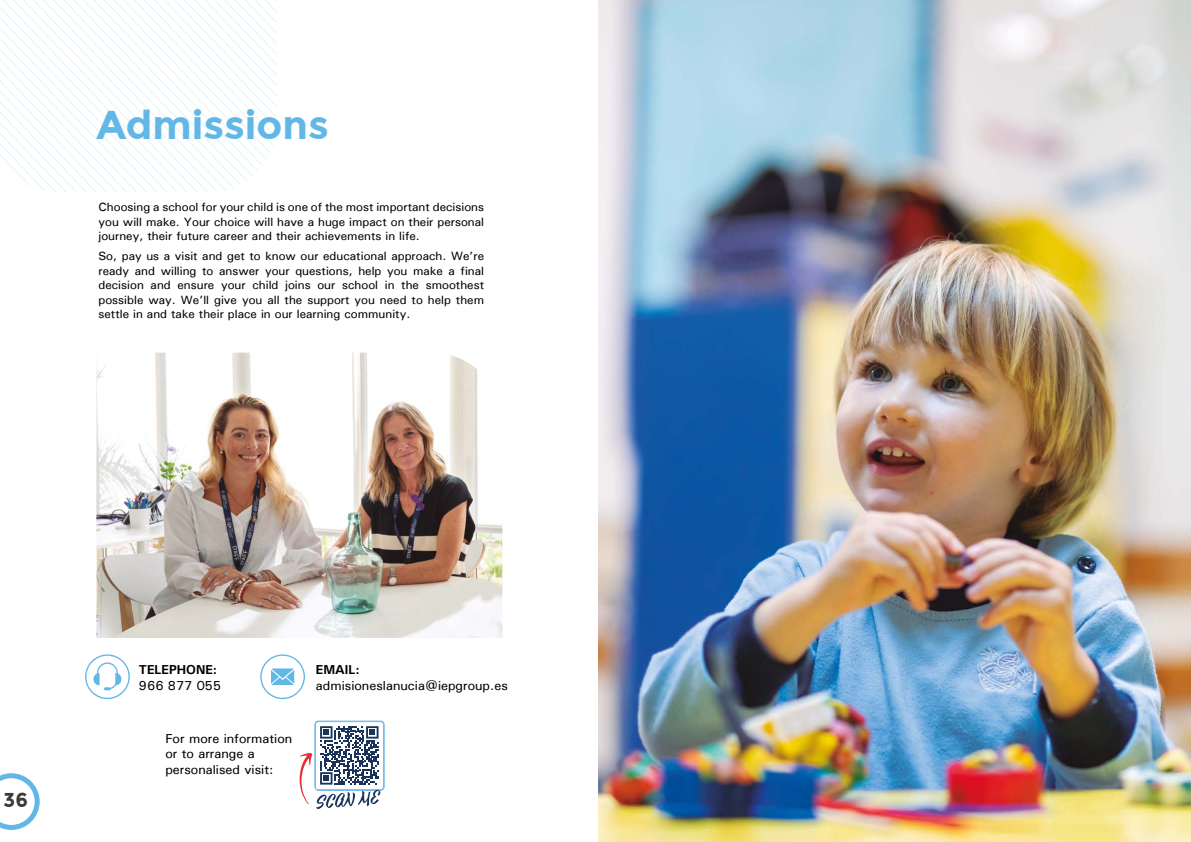
<style>
.page{position:relative;width:1191px;height:842px;background:#fff}
.page>*{position:absolute;margin:0;border:0;box-sizing:border-box;transform-origin:0 0}
.t1{font:700 40px "Montserrat";color:#62b7e7}
.t2{font:700 20px "Montserrat";color:#3e3a37}
.t3{font:13px/15.6px "Utah";color:#000}
.t4{font:700 13px "Utah";color:#000}
.t5{font:12px/14.4px "Utah";color:#000;text-align:justify}
</style>
<div class="page">
<svg style="left:0;top:773px;width:40px;height:57px"></svg>
<img style="left:96px;top:353px;width:406px;height:285px">
<svg style="left:0;top:0;width:276px;height:192px"></svg>
<div style="left:260px;top:654px;width:45px;height:45px;border:1px solid #62b7e7;border-radius:50%"></div>
<svg style="left:271px;top:668px;width:23px;height:17px"></svg>
<div style="left:85px;top:654px;width:45px;height:45px;border:1px solid #62b7e7;border-radius:50%"></div>
<svg style="left:94px;top:662px;width:27px;height:28px"></svg>
<svg style="left:300px;top:720px;width:85px;height:89px"></svg>
<img style="left:598px;top:0;width:593px;height:842px">
<h1 class="t1" style="left:96px;top:102px;width:234px">Admissions</h1>
<p class="t5" style="left:99px;top:200px;width:387px">Choosing a school for your child is one of the most important decisions you will make. Your choice will have a huge impact on their personal journey, their future career and their achievements in life.</p>
<p class="t5" style="left:99px;top:249px;width:387px">So, pay us a visit and get to know our educational approach. We’re ready and willing to answer your questions, help you make a final decision and ensure your child joins our school in the smoothest possible way. We’ll give you all the support you need to help them settle in and take their place in our learning community.</p>
<h2 class="t2" style="left:4px;top:788px;width:26px">36</h2>
<p class="t4" style="left:139px;top:662px;width:80px">TELEPHONE:</p>
<p class="t3" style="left:139px;top:677px;width:84px">966 877 055</p>
<p class="t3" style="left:165px;top:730px;width:128px">For more information or to arrange a personalised visit:</p>
<p class="t4" style="left:316px;top:662px;width:45px">EMAIL:</p>
<p class="t3" style="left:316px;top:677px;width:193px">admisioneslanucia@iepgroup.es</p>
</div>
